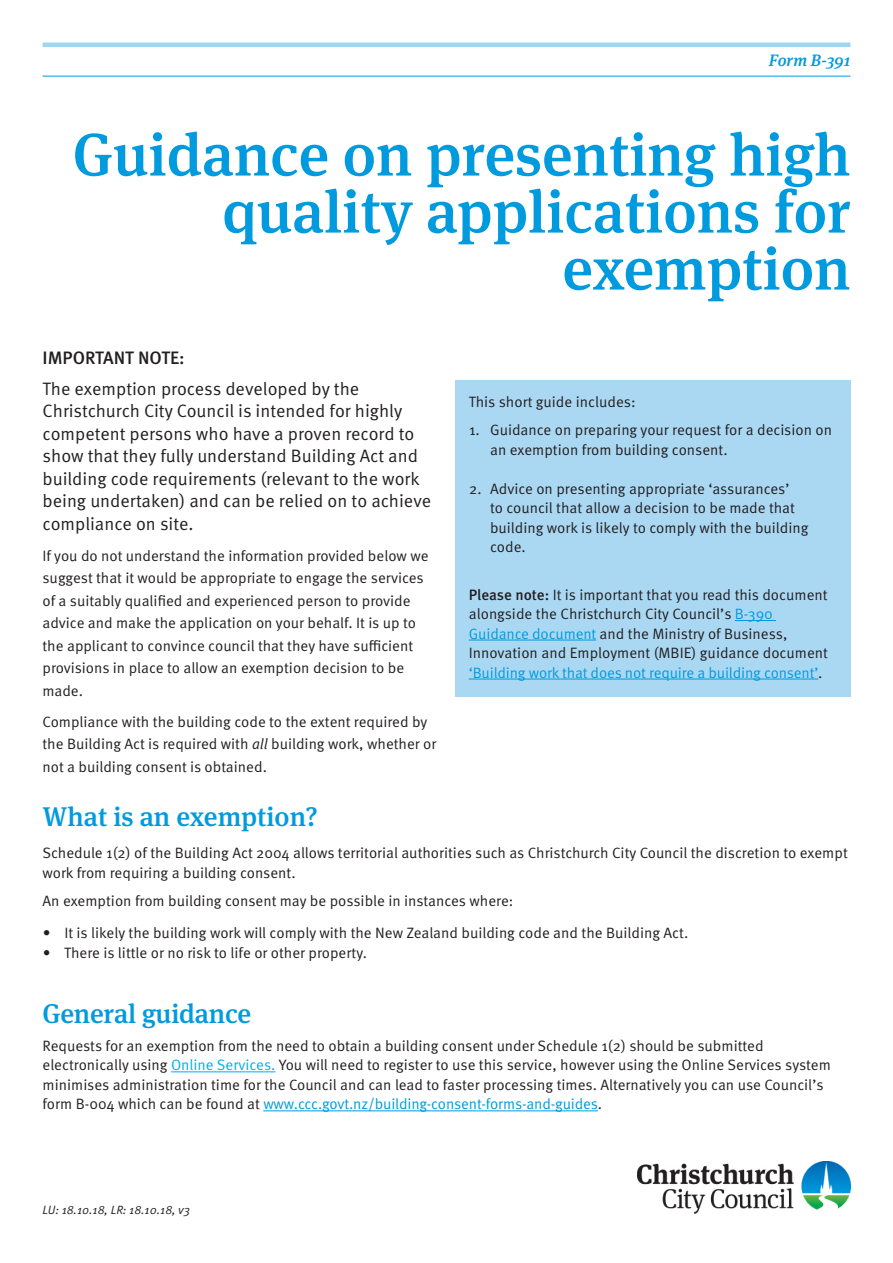
<style>
.page{position:relative;width:893px;height:1263px;background:#fff}
.page>*{position:absolute;margin:0;border:0;box-sizing:border-box;transform-origin:0 0}
.t1{font:500 60px/57px "Meta Serif Pro";color:#009bde;text-align:right}
.t2{font:500 27px "Meta Serif Pro";letter-spacing:-.005em;color:#009bde}
.t3{font:18px/22.5px "Meta Pro";color:#231f20}
.t4{font:500 18px "Meta Pro";color:#231f20}
.t5{font:italic 500 16.5px "Meta Serif Pro";color:#009bde}
.t6{font:15px/19.5px "Meta Pro";color:#231f20}
.t7{font:italic 12px "Meta Pro";color:#231f20}
.s1{font-style:italic}
.s2{font-weight:500}
.s3{color:#009bde}
.s4{color:#00aeef}
</style>
<div class="page">
<hr style="left:43px;top:43px;width:807px;height:4px;background:#9ad7f1">
<hr style="left:43px;top:76px;width:807px;height:1px;background:#009bde">
<img style="left:637px;top:1162px;width:213px;height:52px">
<hr style="left:171px;top:1071px;width:105px;height:1px;background:#00aeef">
<hr style="left:263px;top:1110px;width:335px;height:1px;background:#009bde">
<div style="left:455px;top:381px;width:395px;height:316px;background:#aad8f3"></div>
<hr style="left:735px;top:620px;width:41px;height:1px;background:#009bde">
<hr style="left:469px;top:640px;width:127px;height:1px;background:#009bde">
<hr style="left:469px;top:679px;width:349px;height:1px;background:#009bde">
<p class="t5" style="left:769px;top:48px;width:83px">Form B-391</p>
<h1 class="t1" style="left:73px;top:122px;width:779px">Guidance on presenting high quality applications for exemption</h1>
<p class="t4" style="left:43px;top:346px;width:144px">IMPORTANT NOTE:</p>
<p class="t3" style="left:43px;top:377px;width:390px">The exemption process developed by the Christchurch City Council is intended for highly competent persons who have a proven record to show that they fully understand Building Act and building code requirements (relevant to the work being undertaken) and can be relied on to achieve compliance on site.</p>
<p class="t6" style="left:43px;top:544px;width:388px;line-height:22.5px">If you do not understand the information provided below we suggest that it would be appropriate to engage the services of a suitably qualified and experienced person to provide advice and make the application on your behalf. It is up to the applicant to convince council that they have sufficient provisions in place to allow an exemption decision to be made.</p>
<p class="t6" style="left:43px;top:710px;width:395px;line-height:22.5px">Compliance with the building code to the extent required by the Building Act is required with <span class="s1">all</span> building work, whether or not a building consent is obtained.</p>
<h2 class="t2" style="left:43px;top:796px;width:277px">What is an exemption?</h2>
<p class="t6" style="left:43px;top:843px;width:807px">Schedule 1(2) of the Building Act 2004 allows territorial authorities such as Christchurch City Council the discretion to exempt work from requiring a building consent.</p>
<p class="t6" style="left:43px;top:891px;width:472px">An exemption from building consent may be possible in instances where:</p>
<p class="t6" style="left:43px;top:923px;width:647px">• It is likely the building work will comply with the New Zealand building code and the Building Act.</p>
<p class="t6" style="left:43px;top:943px;width:326px">• There is little or no risk to life or other property.</p>
<p class="t6" style="left:469px;top:392px;width:168px">This short guide includes:</p>
<p class="t6" style="left:490px;top:420px;width:343px;text-indent:-21px">1. Guidance on preparing your request for a decision on an exemption from building consent.</p>
<p class="t6" style="left:490px;top:479px;width:320px;text-indent:-21px">2. Advice on presenting appropriate ‘assurances’<br>to council that allow a decision to be made that building work is likely to comply with the building code.</p>
<p class="t6" style="left:469px;top:585px;width:361px"><span class="s2">Please note:</span> It is important that you read this document alongside the Christchurch City Council’s <span class="s3">B-390<br>Guidance document</span> and the Ministry of Business, Innovation and Employment (MBIE) guidance document <span class="s3">‘Building work that does not require a building consent’</span>.</p>
<h2 class="t2" style="left:43px;top:993px;width:210px">General guidance</h2>
<p class="t6" style="left:43px;top:1036px;width:790px">Requests for an exemption from the need to obtain a building consent under Schedule 1(2) should be submitted electronically using <span class="s4">Online Services.</span> You will need to register to use this service, however using the Online Services system minimises administration time for the Council and can lead to faster processing times. Alternatively you can use Council’s form B-004 which can be found at <span class="s3">www.ccc.govt.nz/building-consent-forms-and-guides</span>.</p>
<p class="t7" style="left:43px;top:1201px;width:149px">LU: 18.10.18, LR: 18.10.18, v3</p>
</div>
